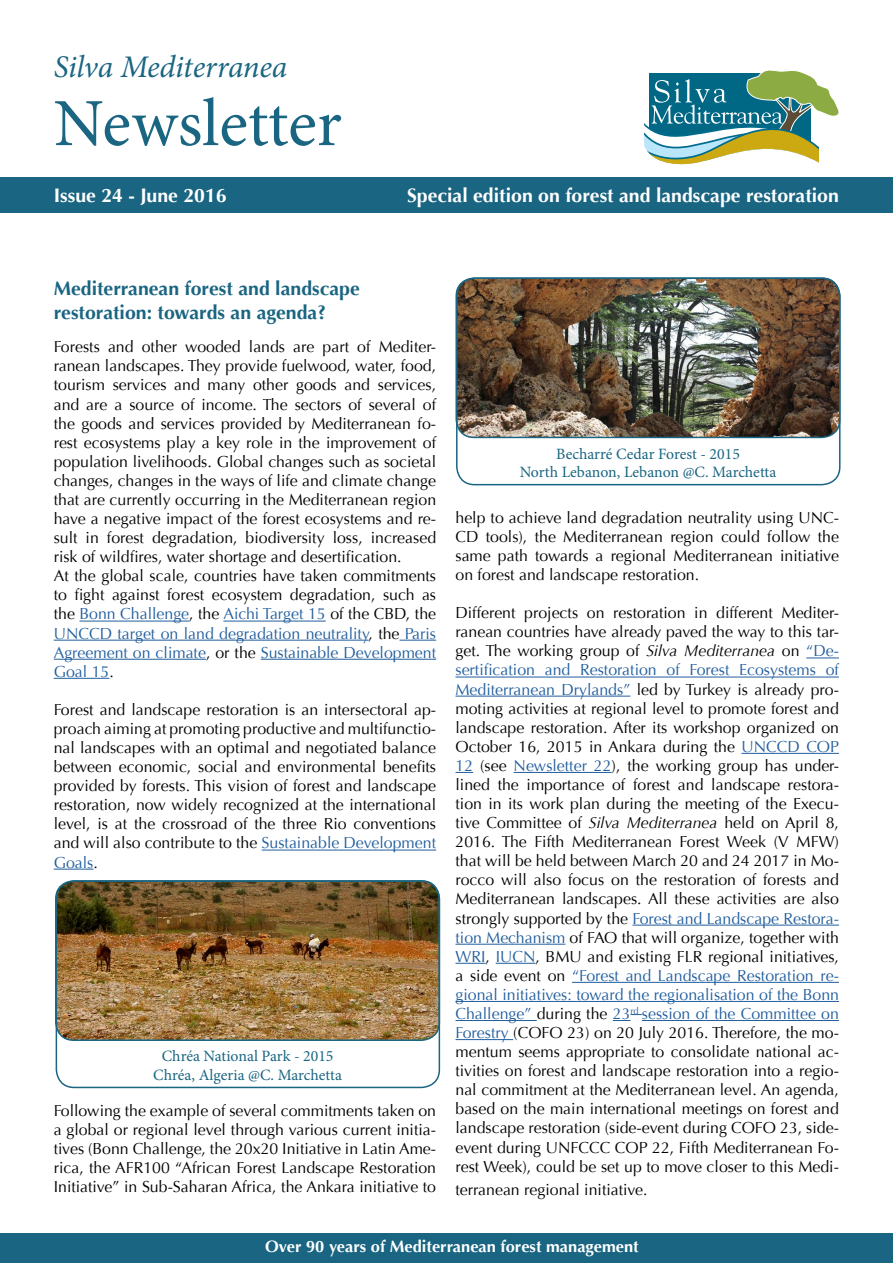
<style>
.page{position:relative;width:893px;height:1263px;background:#fff}
.page>*{position:absolute;margin:0;border:0;box-sizing:border-box;transform-origin:0 0}
.t1{font:67.5px "Minion Pro";color:#1a6582}
.t2{font:italic 31.5px "Minion Pro";letter-spacing:-.01em;color:#1a6582}
.t3{font:700 19.5px "Optima";color:#fff}
.t4{font:700 19.5px/23.4px "Optima";color:#1a6582}
.t5{font:700 16.5px "Optima";color:#fff}
.t6{font:15.9px/19px "Optima";color:#000;text-align:justify}
.t7{font:15.75px/18.9px "Minion Pro";letter-spacing:-.005em;color:#1a6582;text-align:center}
.s1{color:#215e9e}
.s2{font-style:italic}
</style>
<div class="page">
<div style="left:0;top:178px;width:893px;height:35px;background:#1a6582"></div>
<svg style="left:644px;top:70px;width:195px;height:95px"></svg>
<hr style="left:806px;top:657px;width:33px;height:1px;background:#215e9e">
<hr style="left:455px;top:677px;width:384px;height:1px;background:#215e9e">
<hr style="left:455px;top:696px;width:175px;height:1px;background:#215e9e">
<hr style="left:741px;top:753px;width:98px;height:1px;background:#215e9e">
<svg style="left:455px;top:772px;width:18px;height:1px"></svg>
<hr style="left:514px;top:772px;width:98px;height:1px;background:#215e9e">
<hr style="left:632px;top:925px;width:207px;height:1px;background:#215e9e">
<hr style="left:455px;top:944px;width:110px;height:1px;background:#215e9e">
<hr style="left:455px;top:963px;width:30px;height:1px;background:#215e9e">
<hr style="left:496px;top:963px;width:39px;height:1px;background:#215e9e">
<hr style="left:572px;top:982px;width:267px;height:1px;background:#215e9e">
<hr style="left:455px;top:1001px;width:384px;height:1px;background:#215e9e">
<hr style="left:455px;top:1020px;width:82px;height:1px;background:#215e9e">
<svg style="left:613px;top:1014px;width:29px;height:7px"></svg>
<hr style="left:642px;top:1020px;width:197px;height:1px;background:#215e9e">
<hr style="left:455px;top:1039px;width:58px;height:1px;background:#215e9e">
<hr style="left:80px;top:621px;width:109px;height:1px;background:#215e9e">
<hr style="left:223px;top:621px;width:103px;height:1px;background:#215e9e">
<hr style="left:54px;top:640px;width:315px;height:1px;background:#215e9e">
<hr style="left:400px;top:640px;width:36px;height:1px;background:#215e9e">
<hr style="left:54px;top:659px;width:152px;height:1px;background:#215e9e">
<hr style="left:261px;top:659px;width:175px;height:1px;background:#215e9e">
<hr style="left:54px;top:678px;width:55px;height:1px;background:#215e9e">
<hr style="left:262px;top:850px;width:174px;height:1px;background:#215e9e">
<hr style="left:54px;top:869px;width:39px;height:1px;background:#215e9e">
<div style="left:0;top:1234px;width:893px;height:29px;background:#1a6582"></div>
<img style="left:56px;top:881px;width:383px;height:159px">
<div style="left:56px;top:880px;width:384px;height:208px;border:2px solid #1a6582;border-radius:18px"></div>
<img style="left:458px;top:278px;width:382px;height:159px">
<div style="left:456px;top:277px;width:384px;height:208px;border:2px solid #1a6582;border-radius:18px"></div>
<h2 class="t2" style="left:54px;top:46px;width:235px">Silva Mediterranea</h2>
<h1 class="t1" style="left:54px;top:78px;width:290px">Newsletter</h1>
<p class="t3" style="left:54px;top:184px;width:175px">Issue 24 - June 2016</p>
<p class="t3" style="left:407px;top:184px;width:433px">Special edition on forest and landscape restoration</p>
<p class="t4" style="left:54px;top:277px;width:308px">Mediterranean forest and landscape restoration: towards an agenda?</p>
<p class="t6" style="left:54px;top:338px;width:384px;text-align:left">Forests and other wooded lands are part of Mediter&shy;ranean landscapes. They provide fuelwood, water, food, tourism services and many other goods and services, and are a source of income. The sectors of several of the goods and services provided by Mediterranean fo&shy;rest ecosystems play a key role in the improvement of population livelihoods. Global changes such as societal changes, changes in the ways of life and climate change that are currently occurring in the Mediterranean region have a negative impact of the forest ecosystems and re&shy;sult in forest degradation, biodiversity loss, increased risk of wildfires, water shortage and desertification.<br>At the global scale, countries have taken commitments to fight against forest ecosystem degradation, such as the <span class="s1">Bonn Challenge</span>, the <span class="s1">Aichi Target 15</span> of the CBD, the <span class="s1">UNCCD target on land degradation neutrality</span>, the <span class="s1">Paris Agreement on climate</span>, or the <span class="s1">Sustainable Development Goal 15</span>.</p>
<p class="t6" style="left:54px;top:700px;width:384px">Forest and landscape restoration is an intersectoral ap&shy;proach aiming at promoting productive and multifunctio&shy;nal landscapes with an optimal and negotiated balance between economic, social and environmental benefits provided by forests. This vision of forest and landscape restoration, now widely recognized at the international level, is at the crossroad of the three Rio conventions and will also contribute to the <span class="s1">Sustainable Development Goals</span>.</p>
<p class="t7" style="left:153px;top:1047px;width:190px">Chréa National Park - 2015<br>Chréa, Algeria @C. Marchetta</p>
<p class="t6" style="left:54px;top:1101px;width:384px">Following the example of several commitments taken on a global or regional level through various current initia&shy;tives (Bonn Challenge, the 20x20 Initiative in Latin Ame&shy;rica, the AFR100 “African Forest Landscape Restoration Initiative” in Sub-Saharan Africa, the Ankara initiative to</p>
<p class="t7" style="left:520px;top:444px;width:258px">Becharré Cedar Forest - 2015<br>North Lebanon, Lebanon @C. Marchetta</p>
<p class="t6" style="left:455px;top:508px;width:385px">help to achieve land degradation neutrality using UNC-CD tools), the Mediterranean region could follow the same path towards a regional Mediterranean initiative on forest and landscape restoration.</p>
<p class="t6" style="left:455px;top:603px;width:385px">Different projects on restoration in different Mediter&shy;ranean countries have already paved the way to this tar&shy;get. The working group of <span class="s2">Silva Mediterranea</span> on <span class="s1">“De&shy;sertification and Restoration of Forest Ecosystems of Mediterranean Drylands”</span> led by Turkey is already pro&shy;moting activities at regional level to promote forest and landscape restoration. After its workshop organized on October 16, 2015 in Ankara during the <span class="s1">UNCCD COP 12</span> (see <span class="s1">Newsletter 22</span>), the working group has under&shy;lined the importance of forest and landscape restora&shy;tion in its work plan during the meeting of the Execu&shy;tive Committee of <span class="s2">Silva Mediterranea</span> held on April 8, 2016. The Fifth Mediterranean Forest Week (V MFW) that will be held between March 20 and 24 2017 in Mo&shy;rocco will also focus on the restoration of forests and Mediterranean landscapes. All these activities are also strongly supported by the <span class="s1">Forest and Landscape Restora&shy;tion Mechanism</span> of FAO that will organize, together with <span class="s1">WRI</span>, <span class="s1">IUCN</span>, BMU and existing FLR regional initiatives, a side event on <span class="s1">“Forest and Landscape Restoration re&shy;gional initiatives: toward the regionalisation of the Bonn Challenge”</span> during the <span class="s1">23</span><sup>rd</sup> <span class="s1">session of the Committee on Forestry</span> (COFO 23) on 20 July 2016. Therefore, the mo&shy;mentum seems appropriate to consolidate national ac&shy;tivities on forest and landscape restoration into a regio&shy;nal commitment at the Mediterranean level. An agenda, based on the main international meetings on forest and landscape restoration (side-event during COFO 23, side&shy;event during UNFCCC COP 22, Fifth Mediterranean Fo&shy;rest Week), could be set up to move closer to this Medi-</p>
<p class="t6" style="left:455px;top:1180px;width:193px">terranean regional initiative.</p>
<p class="t5" style="left:265px;top:1236px;width:375px">Over 90 years of Mediterranean forest management</p>
</div>
